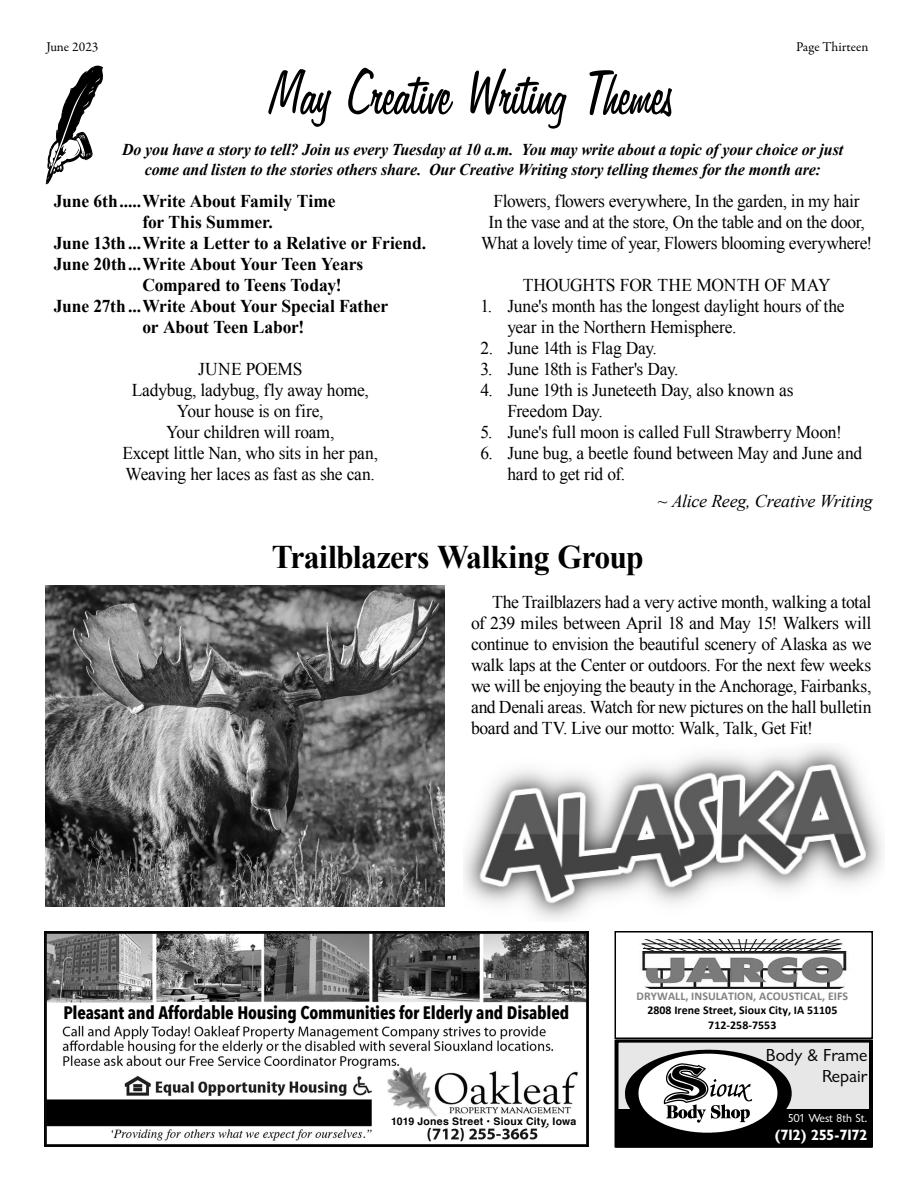
<style>
.page{position:relative;width:918px;height:1188px;background:#fff}
.page>*{position:absolute;margin:0;border:0;box-sizing:border-box;transform-origin:0 0}
.t1{font:72px "Freehand 575 BT Regular B";color:#000;scale:.8 1}
.t2{font:700 33px "Times New Roman";letter-spacing:-.02em;color:#000;scale:.96 1}
.t3{font:18px/21px "Times New Roman";letter-spacing:-.015em;color:#000}
.t4{font:700 18px "Times New Roman";letter-spacing:-.005em;color:#000}
.t5{font:700 18px "Avenir Next Condensed";letter-spacing:-.015em;color:#000}
.t6{font:italic 18px "Times New Roman";letter-spacing:-.015em;color:#000}
.t7{font:18px/21.6px "Classical Sans Regular DTC";color:#000;text-align:right}
.t8{font:italic 700 16.5px/19.5px "Times New Roman";letter-spacing:-.005em;color:#000;text-align:center}
.t9{font:15px "Classical Sans Bold DTC";letter-spacing:-.145em;color:#fff}
.t10{font:13.5px "Garamond Premr Pro";color:#000}
.t11{font:12px "Classical Sans Regular DTC";color:#fff}
.t12{font:700 11.85px/14.4px "Calibri";letter-spacing:.005em;color:#000;text-align:center}
.t13{font:700 11.85px "Calibri";letter-spacing:.005em;color:#828282}
.t14{font:700 10.5px "Helvetica";letter-spacing:.02em;color:#000}
</style>
<div class="page">
<img style="left:463px;top:746px;width:420px;height:174px">
<img style="left:47px;top:934px;width:538px;height:208px">
<div style="left:44px;top:931px;width:544px;height:216px;border:2px solid #000"></div>
<div style="left:56px;top:1004px;width:519px;height:21px;background:#fff"></div>
<div style="left:399px;top:1117px;width:178px;height:9px;background:#fff"></div>
<svg style="left:46px;top:66px;width:57px;height:118px"></svg>
<div style="left:617px;top:1041px;width:254px;height:105px;background:#e7e7e7"></div>
<div style="left:617px;top:1110px;width:253px;height:35px;background:#000"></div>
<img style="left:622px;top:1049px;width:174px;height:84px">
<div style="left:615px;top:1040px;width:258px;height:108px;border:2px solid #000"></div>
<img style="left:641px;top:940px;width:206px;height:48px">
<div style="left:615px;top:931px;width:258px;height:108px;border:2px solid #000"></div>
<img style="left:45px;top:585px;width:400px;height:321px">
<p class="t10" style="left:47px;top:39px;width:53px">June 2023</p>
<p class="t10" style="left:796px;top:39px;width:74px">Page Thirteen</p>
<h1 class="t1" style="left:270px;top:55px;width:508px">May Creative Writing Themes</h1>
<p class="t8" style="left:122px;top:140px;width:723px">Do you have a story to tell? Join us every Tuesday at 10 a.m. You may write about a topic of your choice or just come and listen to the stories others share. Our Creative Writing story telling themes for the month are:</p>
<p class="t4" style="left:54px;top:188px;width:283px">June 6th.....Write About Family Time</p>
<p class="t4" style="left:142px;top:209px;width:132px">for This Summer.</p>
<p class="t4" style="left:54px;top:230px;width:374px">June 13th...Write a Letter to a Relative or Friend.</p>
<p class="t4" style="left:54px;top:251px;width:311px">June 20th...Write About Your Teen Years</p>
<p class="t4" style="left:142px;top:272px;width:201px">Compared to Teens Today!</p>
<p class="t4" style="left:54px;top:293px;width:336px">June 27th...Write About Your Special Father</p>
<p class="t4" style="left:142px;top:314px;width:163px">or About Teen Labor!</p>
<p class="t3" style="left:123px;top:358px;width:257px;text-align:center">JUNE POEMS<br>Ladybug, ladybug, fly away home,<br>Your house is on fire,<br>Your children will roam,<br>Except little Nan, who sits in her pan,<br>Weaving her laces as fast as she can.</p>
<p class="t3" style="left:481px;top:190px;width:393px;text-align:center">Flowers, flowers everywhere, In the garden, in my hair<br>In the vase and at the store, On the table and on the door,<br>What a lovely time of year, Flowers blooming everywhere!</p>
<p class="t3" style="left:523px;top:274px;width:310px">THOUGHTS FOR THE MONTH OF MAY</p>
<p class="t3" style="left:507px;top:295px;width:339px;text-indent:-27px">1. June's month has the longest daylight hours of the year in the Northern Hemisphere.</p>
<p class="t3" style="left:480px;top:337px;width:178px">2. June 14th is Flag Day.</p>
<p class="t3" style="left:480px;top:358px;width:200px">3. June 18th is Father's Day.</p>
<p class="t3" style="left:507px;top:379px;width:288px;text-indent:-27px">4. June 19th is Juneteeth Day, also known as<br>Freedom Day.</p>
<p class="t3" style="left:480px;top:421px;width:363px">5. June's full moon is called Full Strawberry Moon!</p>
<p class="t3" style="left:507px;top:442px;width:356px;text-indent:-27px">6. June bug, a beetle found between May and June and hard to get rid of.</p>
<p class="t6" style="left:658px;top:489px;width:217px">~ Alice Reeg, Creative Writing</p>
<h2 class="t2" style="left:272px;top:534px;width:389px">Trailblazers Walking Group</h2>
<p class="t3" style="left:471px;top:591px;width:402px;text-align:justify;text-indent:21px">The Trailblazers had a very active month, walking a total of 239 miles between April 18 and May 15! Walkers will continue to envision the beautiful scenery of Alaska as we walk laps at the Center or outdoors. For the next few weeks we will be enjoying the beauty in the Anchorage, Fairbanks, and Denali areas. Watch for new pictures on the hall bulletin board and TV. Live our motto: Walk, Talk, Get Fit!</p>
<p class="t5" style="left:63px;top:1002px;width:507px">Pleasant and Affordable Housing Communities for Elderly and Disabled</p>
<p class="t14" style="left:391px;top:1113px;width:187px">1019 Jones Street • Sioux City, Iowa</p>
<p class="t13" style="left:637px;top:987px;width:213px">DRYWALL, INSULATION, ACOUSTICAL, EIFS</p>
<p class="t12" style="left:647px;top:1003px;width:192px">2808 Irene Street, Sioux City, IA 51105<br>712-258-7553</p>
<p class="t7" style="left:766px;top:1045px;width:103px">Body &amp; Frame<br>Repair</p>
<p class="t11" style="left:788px;top:1112px;width:81px">501 West 8th St.</p>
<p class="t9" style="left:775px;top:1127px;width:94px">(712) 255-7172</p>
</div>
